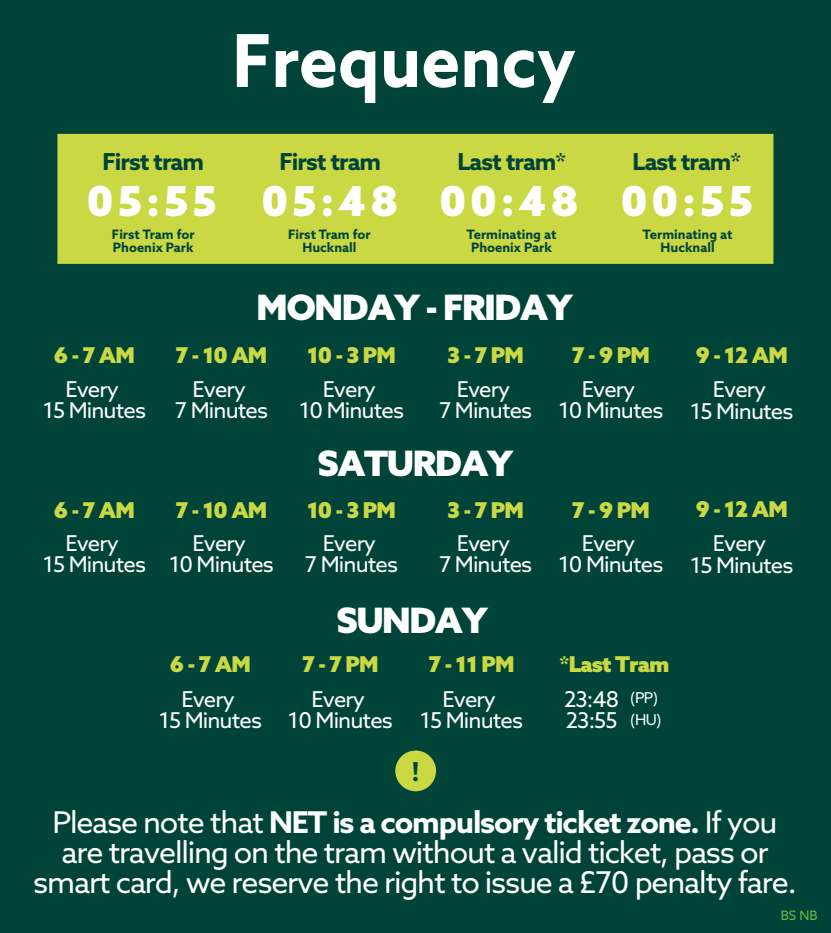
<style>
.page{position:relative;width:831px;height:933px;background:#004439}
.page>*{position:absolute;margin:0;border:0;box-sizing:border-box;transform-origin:0 0}
.t1{font:700 73px "Azo Sans";color:#fff;scale:.95 1}
.t2{font:900 41.4px "Azo Sans";letter-spacing:.1em;color:#fff}
.t3{font:900 35px "Azo Sans";letter-spacing:-.04em;color:#fff}
.t4{font:30px/30px "Azo Sans";letter-spacing:-.04em;color:#fff;text-align:center}
.t5{font:700 26.1px "Azo Sans";color:#004439}
.t6{font:700 23.4px "Azo Sans";letter-spacing:-.04em;color:#004439}
.t7{font:21.8px/21.8px "Azo Sans";letter-spacing:-.04em;color:#fff;text-align:center}
.t8{font:900 21.8px "Azo Sans";letter-spacing:-.04em;color:#cad844}
.t9{font:15px/21.8px "Azo Sans";color:#fff}
.t10{font:700 13px/13px "Azo Sans";color:#004439;text-align:center}
.t11{font:13px "Azo Sans";color:#69bd45}
.s1{font-weight:700}
</style>
<div class="page">
<div style="left:395px;top:750px;width:41px;height:41px;background:#cad844;border-radius:50%"></div>
<div style="left:57px;top:134px;width:716px;height:130px;background:#cad844"></div>
<h1 class="t1" style="left:232px;top:12px;width:363px">Frequency</h1>
<p class="t6" style="left:279px;top:146px;width:103px">First tram</p>
<p class="t6" style="left:102px;top:146px;width:103px">First tram</p>
<h2 class="t2" style="left:87px;top:173px;width:313px">05:55 05:48</h2>
<p class="t6" style="left:632px;top:146px;width:110px">Last tram*</p>
<p class="t6" style="left:457px;top:146px;width:110px">Last tram*</p>
<h2 class="t2" style="left:439px;top:173px;width:315px">00:48 00:55</h2>
<p class="t10" style="left:112px;top:228px;width:84px;text-align:left">First Tram for<br>Phoenix Park</p>
<p class="t10" style="left:288px;top:228px;width:84px">First Tram for<br>Hucknall</p>
<p class="t10" style="left:466px;top:228px;width:91px">Terminating at<br>Phoenix Park</p>
<p class="t10" style="left:642px;top:228px;width:91px">Terminating at<br>Hucknall</p>
<h3 class="t3" style="left:256px;top:284px;width:318px">MONDAY - FRIDAY</h3>
<p class="t8" style="left:54px;top:341px;width:83px">6 - 7 AM</p>
<p class="t8" style="left:176px;top:341px;width:93px">7 - 10 AM</p>
<p class="t8" style="left:307px;top:341px;width:90px">10 - 3 PM</p>
<p class="t8" style="left:447px;top:341px;width:78px">3 - 7 PM</p>
<p class="t8" style="left:572px;top:341px;width:79px">7 - 9 PM</p>
<p class="t8" style="left:695px;top:340px;width:94px">9 - 12 AM</p>
<p class="t7" style="left:43px;top:377px;width:105px">Every<br>15 Minutes</p>
<p class="t7" style="left:175px;top:377px;width:95px">Every<br>7 Minutes</p>
<p class="t7" style="left:299px;top:377px;width:106px">Every<br>10 Minutes</p>
<p class="t7" style="left:439px;top:377px;width:95px">Every<br>7 Minutes</p>
<p class="t7" style="left:558px;top:377px;width:106px">Every<br>10 Minutes</p>
<p class="t7" style="left:690px;top:378px;width:105px">Every<br>15 Minutes</p>
<h3 class="t3" style="left:317px;top:440px;width:197px">SATURDAY</h3>
<p class="t8" style="left:54px;top:495px;width:83px">6 - 7 AM</p>
<p class="t8" style="left:176px;top:495px;width:93px">7 - 10 AM</p>
<p class="t8" style="left:307px;top:495px;width:90px">10 - 3 PM</p>
<p class="t8" style="left:447px;top:495px;width:78px">3 - 7 PM</p>
<p class="t8" style="left:572px;top:495px;width:79px">7 - 9 PM</p>
<p class="t8" style="left:695px;top:494px;width:94px">9 - 12 AM</p>
<p class="t7" style="left:43px;top:531px;width:105px">Every<br>15 Minutes</p>
<p class="t7" style="left:169px;top:531px;width:106px">Every<br>10 Minutes</p>
<p class="t7" style="left:305px;top:531px;width:95px">Every<br>7 Minutes</p>
<p class="t7" style="left:439px;top:531px;width:95px">Every<br>7 Minutes</p>
<p class="t7" style="left:558px;top:531px;width:106px">Every<br>10 Minutes</p>
<p class="t7" style="left:690px;top:532px;width:105px">Every<br>15 Minutes</p>
<h3 class="t3" style="left:336px;top:597px;width:153px">SUNDAY</h3>
<p class="t8" style="left:170px;top:650px;width:83px">6 - 7 AM</p>
<p class="t7" style="left:159px;top:687px;width:105px">Every<br>15 Minutes</p>
<p class="t8" style="left:302px;top:650px;width:78px">7 - 7 PM</p>
<p class="t7" style="left:288px;top:687px;width:106px">Every<br>10 Minutes</p>
<p class="t8" style="left:428px;top:650px;width:88px">7 - 11 PM</p>
<p class="t7" style="left:420px;top:687px;width:105px">Every<br>15 Minutes</p>
<p class="t8" style="left:559px;top:650px;width:111px">*Last Tram</p>
<p class="t9" style="left:630px;top:687px;width:33px">(PP) (HU)</p>
<p class="t7" style="left:564px;top:687px;width:57px;text-align:left">23:48<br>23:55</p>
<p class="t5" style="left:412px;top:754px;width:9px">!</p>
<h3 class="t4" style="left:33px;top:806px;width:765px">Please note that <span class="s1">NET is a compulsory ticket zone.</span> If you are travelling on the tram without a valid ticket, pass or smart card, we reserve the right to issue a £70 penalty fare.</h3>
<p class="t11" style="left:780px;top:907px;width:38px">BS NB</p>
</div>
